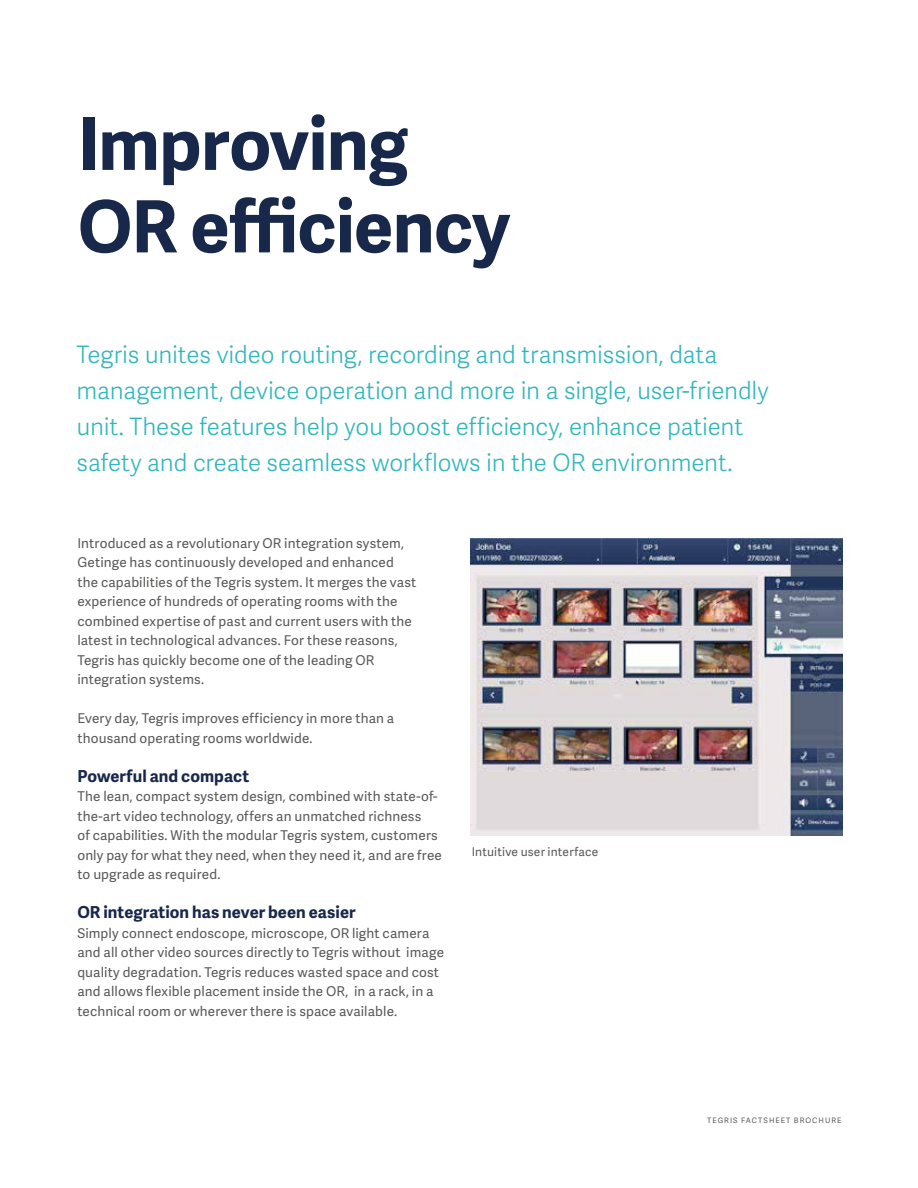
<style>
.page{position:relative;width:918px;height:1188px;background:#fff}
.page>*{position:absolute;margin:0;border:0;box-sizing:border-box;transform-origin:0 0}
.t1{font:700 72px/82.5px "Adelle Sans";letter-spacing:-.01em;color:#18284a}
.t2{font:300 24px/36px "Adelle Sans";letter-spacing:-.005em;color:#31b7bc}
.t3{font:700 16.5px "Adelle Sans";letter-spacing:.005em;color:#18284a}
.t4{font:13.5px/19.5px "Adelle Sans";letter-spacing:.01em;color:#595857}
.t5{font:12px "Adelle Sans";letter-spacing:.015em;color:#595857}
.t6{font:7.5px "Adelle Sans";letter-spacing:.145em;color:#595857}
</style>
<div class="page">
<img style="left:471px;top:539px;width:371px;height:297px">
<h1 class="t1" style="left:78px;top:100px;width:434px">Improving<br>OR efficiency</h1>
<p class="t2" style="left:77px;top:336px;width:694px">Tegris unites video routing, recording and transmission, data management, device operation and more in a single, user-friendly unit. These features help you boost efficiency, enhance patient safety and create seamless workflows in the OR environment.</p>
<p class="t4" style="left:77px;top:533px;width:341px">Introduced as a revolutionary OR integration system, Getinge has continuously developed and enhanced the capabilities of the Tegris system. It merges the vast experience of hundreds of operating rooms with the combined expertise of past and current users with the latest in technological advances. For these reasons, Tegris has quickly become one of the leading OR integration systems.</p>
<p class="t4" style="left:77px;top:708px;width:318px">Every day, Tegris improves efficiency in more than a thousand operating rooms worldwide.</p>
<p class="t3" style="left:77px;top:764px;width:173px">Powerful and compact</p>
<p class="t4" style="left:77px;top:786px;width:366px">The lean, compact system design, combined with state-of&shy;the-art video technology, offers an unmatched richness<br>of capabilities. With the modular Tegris system, customers only pay for what they need, when they need it, and are free to upgrade as required.</p>
<p class="t3" style="left:77px;top:900px;width:280px">OR integration has never been easier</p>
<p class="t4" style="left:77px;top:923px;width:368px">Simply connect endoscope, microscope, OR light camera and all other video sources directly to Tegris without image quality degradation. Tegris reduces wasted space and cost and allows flexible placement inside the OR, in a rack, in a technical room or wherever there is space available.</p>
<p class="t5" style="left:472px;top:843px;width:128px">Intuitive user interface</p>
<p class="t6" style="left:707px;top:1115px;width:136px">TEGRIS FACTSHEET BROCHURE</p>
</div>
